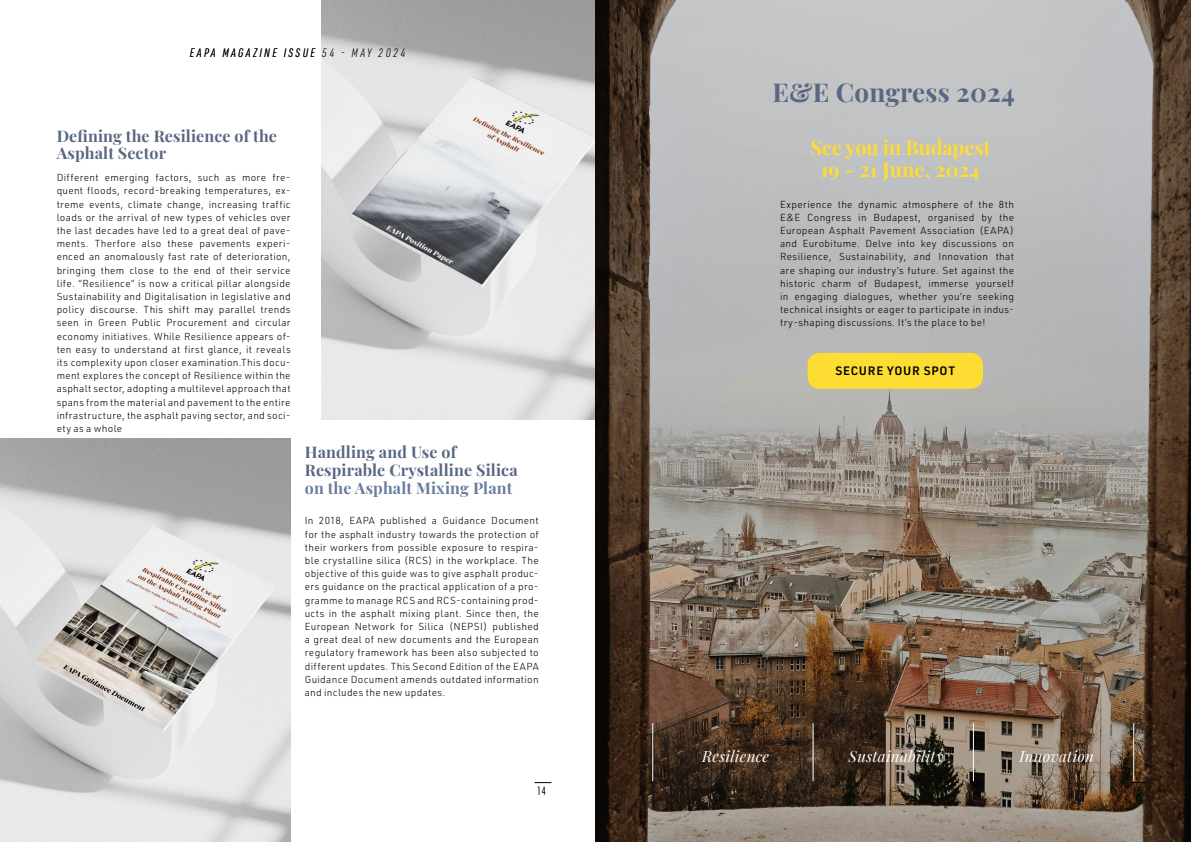
<style>
.page{position:relative;width:1191px;height:842px;background:#fff}
.page>*{position:absolute;margin:0;border:0;box-sizing:border-box;transform-origin:0 0}
.t1{font:700 26px "Playfair Display";letter-spacing:.01em;color:#586882}
.t2{font:700 20px/22px "Playfair Display";letter-spacing:-.01em;color:#fedd32;text-align:center}
.t3{font:700 16px/17.6px "Playfair Display";letter-spacing:.01em;color:#586882}
.t4{font:700 16px "Playfair Display";letter-spacing:.01em;color:#697d9c}
.t5{font:italic 15.2px "Playfair Display";letter-spacing:.02em;color:#fff}
.t6{font:italic 300 12px "URWDIN Cond";letter-spacing:.2em;color:#000}
.t7{font:600 12px "URWDIN";letter-spacing:.06em;color:#020203}
.t8{font:300 condensed 11px "Futura Std";color:#000}
.t9{font:300 10px/13.2px "URWDIN";letter-spacing:.03em;color:#000;text-align:justify}
</style>
<div class="page">
<svg style="left:534px;top:782px;width:17px;height:1px"></svg>
<img style="left:322px;top:0;width:273px;height:419px">
<img style="left:0;top:438px;width:291px;height:404px">
<img style="left:595px;top:0;width:596px;height:842px">
<div style="left:807px;top:353px;width:176px;height:36px;background:#fedd32;border-radius:12px"></div>
<hr style="left:812px;top:723px;width:1px;height:58px;background:#fff">
<hr style="left:652px;top:723px;width:1px;height:58px;background:#fff">
<hr style="left:973px;top:723px;width:1px;height:58px;background:#fff">
<hr style="left:1133px;top:723px;width:1px;height:58px;background:#fff">
<svg style="left:1130px;top:782px;width:16px;height:1px"></svg>
<p class="t6" style="left:190px;top:45px;width:217px">EAPA MAGAZINE ISSUE 54 - MAY 2024</p>
<h3 class="t3" style="left:57px;top:125px;width:222px">Defining the Resilience of the<br>Asphalt Sector</h3>
<p class="t9" style="left:57px;top:171px;width:235px">Different emerging factors, such as more fre&shy;quent floods, record-breaking temperatures, ex&shy;treme events, climate change, increasing traffic loads or the arrival of new types of vehicles over the last decades have led to a great deal of pave&shy;ments. Therfore also these pavements experi&shy;enced an anomalously fast rate of deterioration, bringing them close to the end of their service life. “Resilience” is now a critical pillar alongside Sustainability and Digitalisation in legislative and policy discourse. This shift may parallel trends seen in Green Public Procurement and circular economy initiatives. While Resilience appears of&shy;ten easy to understand at first glance, it reveals its complexity upon closer examination.This docu&shy;ment explores the concept of Resilience within the asphalt sector, adopting a multilevel approach that spans from the material and pavement to the entire infrastructure, the asphalt paving sector, and soci&shy;ety as a whole</p>
<h3 class="t3" style="left:305px;top:442px;width:214px">Handling and Use of<br>Respirable Crystalline Silica</h3>
<h3 class="t4" style="left:305px;top:475px;width:209px">on the Asphalt Mixing Plant</h3>
<p class="t9" style="left:305px;top:514px;width:235px">In 2018, EAPA published a Guidance Document for the asphalt industry towards the protection of their workers from possible exposure to respira&shy;ble crystalline silica (RCS) in the workplace. The objective of this guide was to give asphalt produc&shy;ers guidance on the practical application of a pro&shy;gramme to manage RCS and RCS-containing prod&shy;ucts in the asphalt mixing plant. Since then, the European Network for Silica (NEPSI) published a great deal of new documents and the European regulatory framework has been also subjected to different updates. This Second Edition of the EAPA Guidance Document amends outdated information and includes the new updates.</p>
<p class="t8" style="left:537px;top:784px;width:11px">14</p>
<h1 class="t1" style="left:772px;top:72px;width:244px">E&amp;E Congress 2024</h1>
<h2 class="t2" style="left:810px;top:135px;width:181px">See you in Budapest<br>19 - 21 June, 2024</h2>
<p class="t9" style="left:780px;top:197px;width:235px">Experience the dynamic atmosphere of the 8th E&amp;E Congress in Budapest, organised by the European Asphalt Pavement Association (EAPA) and Eurobitume. Delve into key discussions on Resilience, Sustainability, and Innovation that are shaping our industry’s future. Set against the historic charm of Budapest, immerse yourself in engaging dialogues, whether you’re seeking technical insights or eager to participate in indus&shy;try-shaping discussions. It’s the place to be!</p>
<p class="t7" style="left:835px;top:362px;width:121px">SECURE YOUR SPOT</p>
<h3 class="t5" style="left:702px;top:745px;width:68px">Resilience</h3>
<h3 class="t5" style="left:848px;top:745px;width:96px">Sustainability</h3>
<h3 class="t5" style="left:1019px;top:745px;width:76px">Innovation</h3>
<p class="t8" style="left:1132px;top:784px;width:11px">15</p>
</div>
